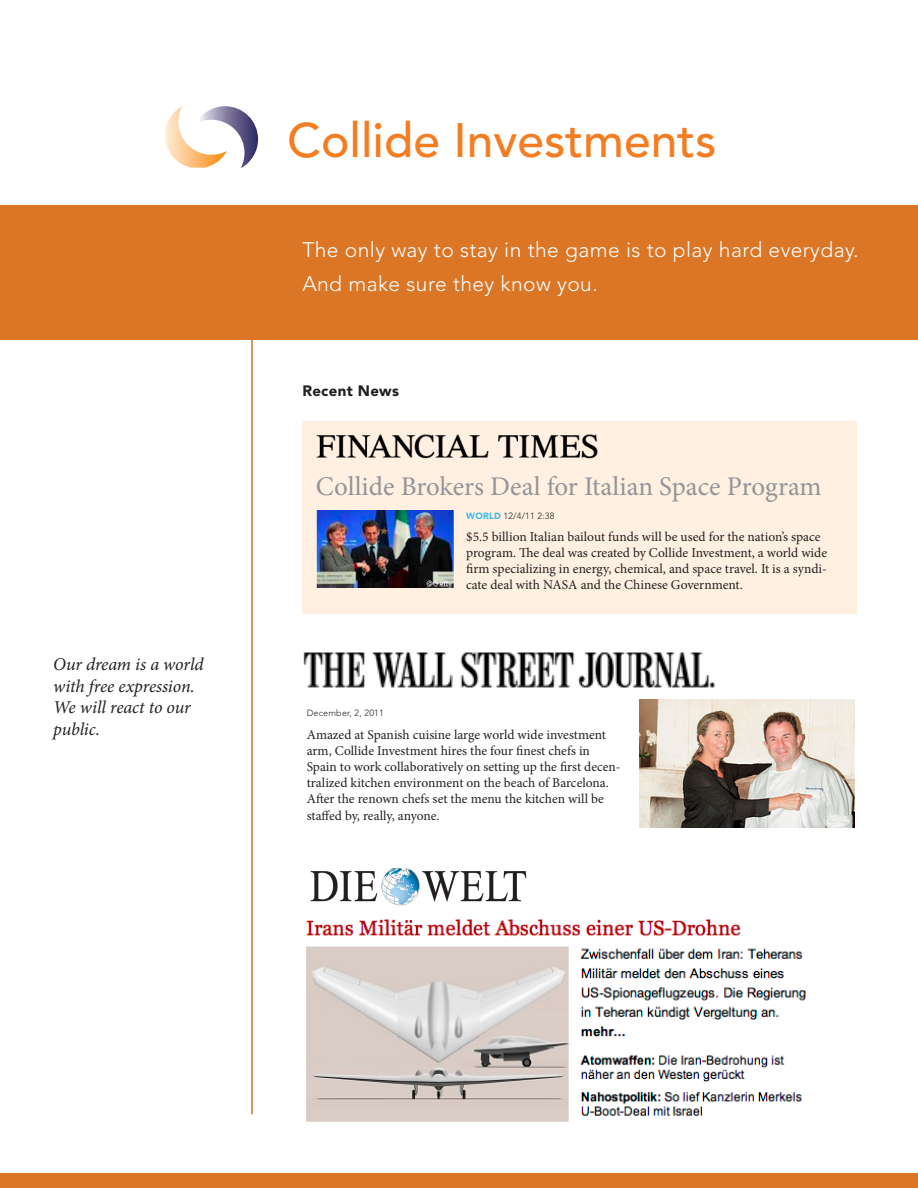
<style>
.page{position:relative;width:918px;height:1188px;background:#fff}
.page>*{position:absolute;margin:0;border:0;box-sizing:border-box;transform-origin:0 0}
.t1{font:500 48px "Avenir";color:#f47d21}
.t2{font:27px "Minion Pro";color:#939598}
.t3{font:300 21px/34.2px "Avenir LT Std";letter-spacing:.02em;color:#fff}
.t4{font:italic 18px/21.6px "Minion Pro";letter-spacing:-.01em;color:#231f20}
.t5{font:900 15px "Avenir LT Std";letter-spacing:.02em;color:#231f20}
.t6{font:13.5px/16.2px "Minion Pro";color:#231f20}
.t7{font:300 9px "Avenir LT Std";letter-spacing:.02em;color:#231f20}
.s1{font-weight:900;color:#41b9ea}
</style>
<div class="page">
<div style="left:301px;top:419px;width:558px;height:197px;background:#fff0e1;border:2px solid #fff"></div>
<div style="left:0;top:1173px;width:918px;height:15px;background:#db7627"></div>
<div style="left:0;top:205px;width:918px;height:135px;background:#db7627"></div>
<svg style="left:165px;top:106px;width:93px;height:62px"></svg>
<hr style="left:251px;top:338px;width:2px;height:776px;background:#cd732a">
<img style="left:303px;top:652px;width:412px;height:36px">
<img style="left:316px;top:434px;width:282px;height:25px">
<img style="left:317px;top:510px;width:137px;height:78px">
<img style="left:639px;top:700px;width:216px;height:127px">
<img style="left:310px;top:869px;width:217px;height:37px">
<img style="left:306px;top:919px;width:500px;height:203px">
<p class="t4" style="left:53px;top:654px;width:152px">Our dream is a world with free expression.<br>We will react to our public.</p>
<p class="t1" style="left:287px;top:113px;width:431px">Collide Investments</p>
<p class="t3" style="left:302px;top:233px;width:558px">The only way to stay in the game is to play hard everyday.<br>And make sure they know you.</p>
<p class="t5" style="left:302px;top:382px;width:98px">Recent News</p>
<p class="t2" style="left:316px;top:469px;width:507px">Collide Brokers Deal for Italian Space Program</p>
<p class="t7" style="left:466px;top:510px;width:90px"><span class="s1">WORLD</span> 12/4/11 2:38</p>
<p class="t6" style="left:466px;top:528px;width:362px">$5.5 billion Italian bailout funds will be used for the nation’s space program. The deal was created by Collide Investment, a world wide firm specializing in energy, chemical, and space travel. It is a syndi&shy;cate deal with NASA and the Chinese Government.</p>
<p class="t7" style="left:307px;top:708px;width:78px">December, 2, 2011</p>
<p class="t6" style="left:307px;top:726px;width:316px">Amazed at Spanish cuisine large world wide investment arm, Collide Investment hires the four finest chefs in Spain to work collaboratively on setting up the first decen&shy;tralized kitchen environment on the beach of Barcelona.<br>After the renown chefs set the menu the kitchen will be staffed by, really, anyone.</p>
</div>
